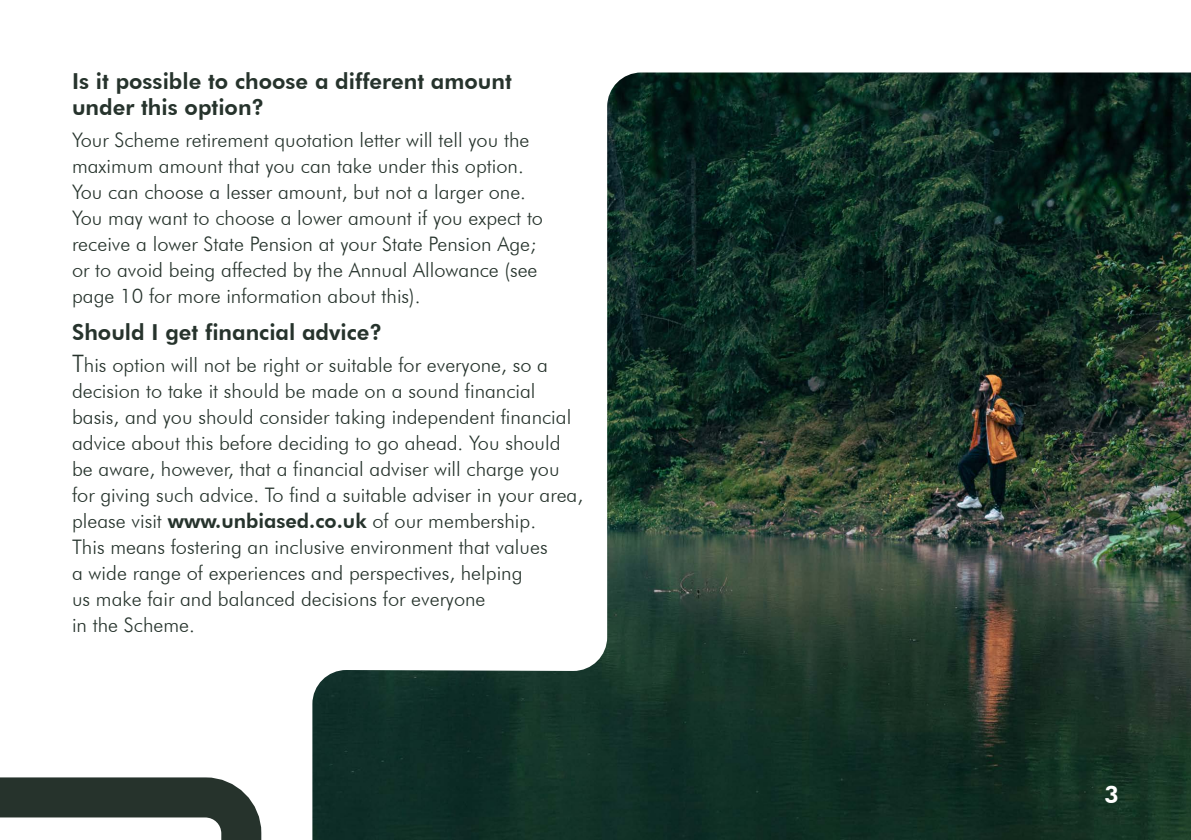
<style>
.page{position:relative;width:1191px;height:840px;background:#fff}
.page>*{position:absolute;margin:0;border:0;box-sizing:border-box;transform-origin:0 0}
.t1{font:800 24px "Futura BT";color:#fff}
.t2{font:800 22px/26px "Futura BT";color:#26332c}
.t3{font:300 20px/26px "Futura BT";color:#26332c}
.s1{font-size:24px}
.s2{font-weight:800}
</style>
<div class="page">
<svg style="left:0;top:777px;width:262px;height:62px"></svg>
<img style="left:312px;top:72px;width:879px;height:767px">
<p class="t2" style="left:72px;top:68px;width:441px">Is it possible to choose a different amount under this option?</p>
<p class="t3" style="left:72px;top:126px;width:472px">Your Scheme retirement quotation letter will tell you the maximum amount that you can take under this option.<br>You can choose a lesser amount, but not a larger one.<br>You may want to choose a lower amount if you expect to receive a lower State Pension at your State Pension Age; or to avoid being affected by the Annual Allowance (see page 10 for more information about this).</p>
<p class="t2" style="left:72px;top:319px;width:311px">Should I get financial advice?</p>
<p class="t3" style="left:72px;top:351px;width:512px"><span class="s1">T</span>his option will not be right or suitable for everyone, so a decision to take it should be made on a sound financial basis, and you should consider taking independent financial advice about this before deciding to go ahead. You should be aware, however, that a financial adviser will charge you for giving such advice. To find a suitable adviser in your area, please visit <span class="s2">www.unbiased.co.uk</span> of our membership.<br>This means fostering an inclusive environment that values<br>a wide range of experiences and perspectives, helping<br>us make fair and balanced decisions for everyone<br>in the Scheme.</p>
<p class="t1" style="left:1104px;top:779px;width:16px">3</p>
</div>
